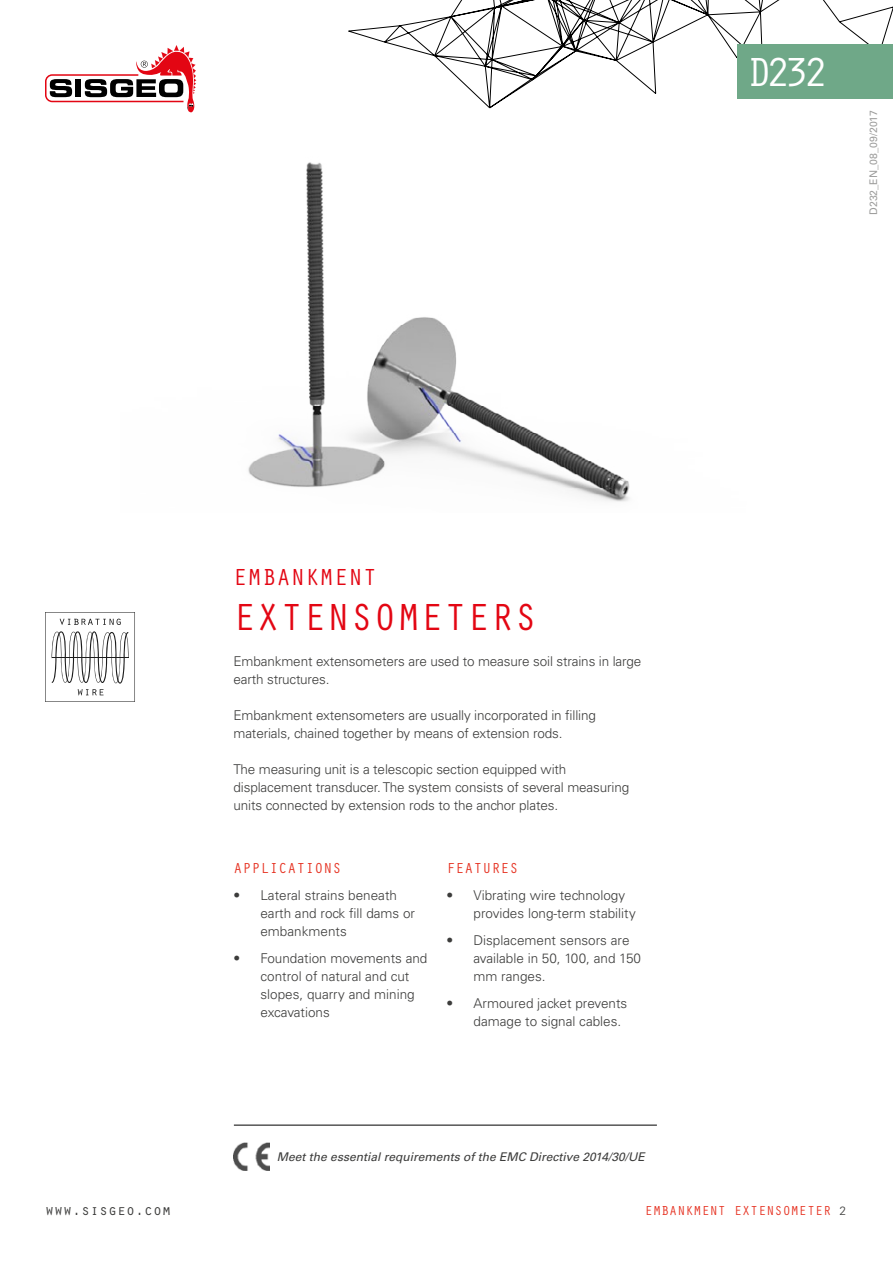
<style>
.page{position:relative;width:893px;height:1263px;background:#fff}
.page>*{position:absolute;margin:0;border:0;box-sizing:border-box;transform-origin:0 0}
.t1{font:42px "Orator Std";color:#fff}
.t2{font:39px "Orator Std";color:#e30613}
.t3{font:24px "Orator Std";color:#e30613}
.t4{font:15px "Orator Std";color:#e63323}
.t5{font:15px "Orator Std";color:#3c3c3b}
.t6{font:300 13.5px/18px "Univers LT Std";letter-spacing:-.01em;color:#3c3c3b}
.t7{font:13.5px "Orator Std";color:#e63323}
.t8{font:italic 12px "Univers LT Std";color:#3c3c3b}
.t9{font:10.5px "Univers LT Std";color:#9d9d9c}
.s1{font-family:"Univers"}
.s2{font-family:"Univers LT Std";font-weight:300;font-size:12px;color:#3c3c3b}
</style>
<div class="page">
<svg style="left:348px;top:0;width:545px;height:108px"></svg>
<div style="left:737px;top:45px;width:156px;height:54px;background:#6fa888"></div>
<svg style="left:45px;top:45px;width:151px;height:68px"></svg>
<img style="left:248px;top:162px;width:382px;height:340px">
<img style="left:233px;top:1142px;width:37px;height:29px">
<hr style="left:234px;top:1125px;width:423px;height:1px;background:#000">
<svg style="left:45px;top:612px;width:90px;height:90px"></svg>
<h1 class="t1" style="left:746px;top:42px;width:83px">D232</h1>
<p class="t9" style="left:867px;top:215px;width:106px;rotate:-90deg">D232_EN_08_09/2017</p>
<p class="t3" style="left:233px;top:560px;width:145px">EMBANKMENT</p>
<p class="t2" style="left:233px;top:589px;width:306px">EXTENSOMETERS</p>
<p class="t6" style="left:233px;top:652px;width:409px">Embankment extensometers are used to measure soil strains in large earth structures.</p>
<p class="t6" style="left:233px;top:706px;width:364px">Embankment extensometers are usually incorporated in filling materials, chained together by means of extension rods.</p>
<p class="t6" style="left:233px;top:760px;width:397px">The measuring unit is a telescopic section equipped with displacement transducer. The system consists of several measuring units connected by extension rods to the anchor plates.</p>
<p class="t4" style="left:233px;top:857px;width:109px">APPLICATIONS</p>
<p class="t6" style="left:260px;top:886px;width:156px;text-indent:-27px"><span class="s1">•</span> Lateral strains beneath earth and rock fill dams or embankments</p>
<p class="t6" style="left:260px;top:949px;width:168px;text-indent:-27px"><span class="s1">•</span> Foundation movements and control of natural and cut slopes, quarry and mining excavations</p>
<p class="t4" style="left:446px;top:857px;width:73px">FEATURES</p>
<p class="t6" style="left:473px;top:886px;width:164px;text-indent:-27px"><span class="s1">•</span> Vibrating wire technology provides long-term stability</p>
<p class="t6" style="left:473px;top:931px;width:169px;text-indent:-27px"><span class="s1">•</span> Displacement sensors are available in 50, 100, and 150 mm ranges.</p>
<p class="t6" style="left:473px;top:994px;width:155px;text-indent:-27px"><span class="s1">•</span> Armoured jacket prevents damage to signal cables.</p>
<p class="t8" style="left:277px;top:1149px;width:369px">Meet the essential requirements of the EMC Directive 2014/30/UE</p>
<p class="t5" style="left:45px;top:1199px;width:127px">www.sisgeo.com</p>
<p class="t7" style="left:645px;top:1201px;width:203px">EMBANKMENT EXTENSOMETER <span class="s2">2</span></p>
</div>
